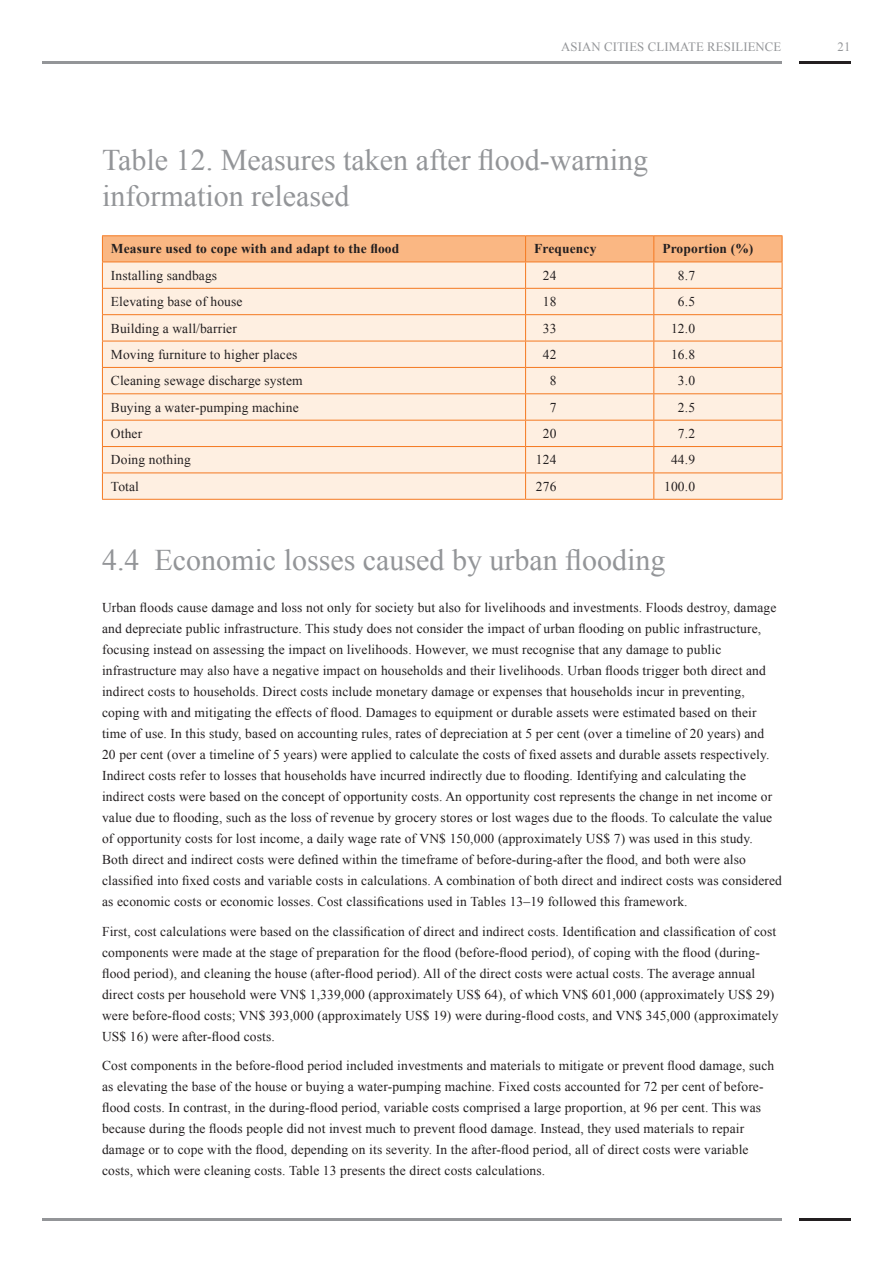
<style>
.page{position:relative;width:893px;height:1263px;background:#fff}
.page>*{position:absolute;margin:0;border:0;box-sizing:border-box;transform-origin:0 0}
.t1{font:30px/36px "Times New Roman";color:#939598}
.t2{font:13.5px/21px "Times New Roman";letter-spacing:.01em;color:#231f20}
.t3{font:700 13.5px "Times New Roman";letter-spacing:.01em;color:#231f20}
.t4{font:12.75px "Times New Roman";letter-spacing:.01em;color:#939598}
</style>
<div class="page">
<hr style="left:799px;top:62px;width:51px;height:2px;background:#231f20">
<hr style="left:43px;top:62px;width:739px;height:2px;background:#939598">
<hr style="left:799px;top:1218px;width:51px;height:2px;background:#231f20">
<hr style="left:43px;top:1218px;width:739px;height:2px;background:#939598">
<hr style="left:102px;top:499px;width:424px;height:1px;background:#f47921">
<hr style="left:526px;top:499px;width:128px;height:1px;background:#f47921">
<hr style="left:654px;top:499px;width:128px;height:1px;background:#f47921">
<hr style="left:102px;top:235px;width:424px;height:1px;background:#f47921">
<hr style="left:526px;top:235px;width:128px;height:1px;background:#f47921">
<hr style="left:654px;top:235px;width:128px;height:1px;background:#f47921">
<svg style="left:102px;top:236px;width:681px;height:263px;background:#fde4d0"></svg>
<hr style="left:102px;top:262px;width:424px;height:1px;background:#f47921">
<hr style="left:526px;top:262px;width:128px;height:1px;background:#f47921">
<hr style="left:654px;top:262px;width:128px;height:1px;background:#f47921">
<p class="t4" style="left:561px;top:39px;width:222px">Asian Cities Climate Resilience</p>
<p class="t4" style="left:838px;top:39px;width:14px">21</p>
<h1 class="t1" style="left:102px;top:141px;width:548px">Table 12. Measures taken after flood-warning information released</h1>
<p class="t3" style="left:111px;top:240px;width:290px">Measure used to cope with and adapt to the flood</p>
<p class="t3" style="left:534px;top:240px;width:64px">Frequency</p>
<p class="t3" style="left:662px;top:240px;width:93px">Proportion (%)</p>
<p class="t2" style="left:111px;top:265px;width:108px">Installing sandbags</p>
<p class="t2" style="left:543px;top:265px;width:15px">24</p>
<p class="t2" style="left:678px;top:265px;width:19px">8.7</p>
<p class="t2" style="left:111px;top:291px;width:133px">Elevating base of house</p>
<p class="t2" style="left:543px;top:291px;width:15px">18</p>
<p class="t2" style="left:678px;top:291px;width:19px">6.5</p>
<p class="t2" style="left:111px;top:317px;width:127px">Building a wall/barrier</p>
<p class="t2" style="left:543px;top:317px;width:15px">33</p>
<p class="t2" style="left:671px;top:317px;width:26px">12.0</p>
<p class="t2" style="left:111px;top:344px;width:188px">Moving furniture to higher places</p>
<p class="t2" style="left:543px;top:344px;width:15px">42</p>
<p class="t2" style="left:671px;top:344px;width:26px">16.8</p>
<p class="t2" style="left:111px;top:370px;width:193px">Cleaning sewage discharge system</p>
<p class="t2" style="left:550px;top:370px;width:8px">8</p>
<p class="t2" style="left:678px;top:370px;width:19px">3.0</p>
<p class="t2" style="left:111px;top:396px;width:189px">Buying a water-pumping machine</p>
<p class="t2" style="left:550px;top:396px;width:8px">7</p>
<p class="t2" style="left:678px;top:396px;width:19px">2.5</p>
<p class="t2" style="left:111px;top:423px;width:33px">Other</p>
<p class="t2" style="left:543px;top:423px;width:15px">20</p>
<p class="t2" style="left:678px;top:423px;width:19px">7.2</p>
<p class="t2" style="left:111px;top:449px;width:82px">Doing nothing</p>
<p class="t2" style="left:536px;top:449px;width:22px">124</p>
<p class="t2" style="left:671px;top:449px;width:26px">44.9</p>
<p class="t2" style="left:111px;top:475px;width:30px">Total</p>
<p class="t2" style="left:536px;top:475px;width:22px">276</p>
<p class="t2" style="left:664px;top:475px;width:32px">100.0</p>
<h1 class="t1" style="left:102px;top:541px;width:565px">4.4 Economic losses caused by urban flooding</h1>
<p class="t2" style="left:102px;top:597px;width:681px">Urban floods cause damage and loss not only for society but also for livelihoods and investments. Floods destroy, damage and depreciate public infrastructure. This study does not consider the impact of urban flooding on public infrastructure, focusing instead on assessing the impact on livelihoods. However, we must recognise that any damage to public infrastructure may also have a negative impact on households and their livelihoods. Urban floods trigger both direct and indirect costs to households. Direct costs include monetary damage or expenses that households incur in preventing, coping with and mitigating the effects of flood. Damages to equipment or durable assets were estimated based on their time of use. In this study, based on accounting rules, rates of depreciation at 5 per cent (over a timeline of 20 years) and<br>20 per cent (over a timeline of 5 years) were applied to calculate the costs of fixed assets and durable assets respectively.<br>Indirect costs refer to losses that households have incurred indirectly due to flooding. Identifying and calculating the indirect costs were based on the concept of opportunity costs. An opportunity cost represents the change in net income or value due to flooding, such as the loss of revenue by grocery stores or lost wages due to the floods. To calculate the value of opportunity costs for lost income, a daily wage rate of VN$ 150,000 (approximately US$ 7) was used in this study.<br>Both direct and indirect costs were defined within the timeframe of before-during-after the flood, and both were also classified into fixed costs and variable costs in calculations. A combination of both direct and indirect costs was considered as economic costs or economic losses. Cost classifications used in Tables 13–19 followed this framework.</p>
<p class="t2" style="left:102px;top:920px;width:678px">First, cost calculations were based on the classification of direct and indirect costs. Identification and classification of cost components were made at the stage of preparation for the flood (before-flood period), of coping with the flood (during&shy;flood period), and cleaning the house (after-flood period). All of the direct costs were actual costs. The average annual direct costs per household were VN$ 1,339,000 (approximately US$ 64), of which VN$ 601,000 (approximately US$ 29) were before-flood costs; VN$ 393,000 (approximately US$ 19) were during-flood costs, and VN$ 345,000 (approximately US$ 16) were after-flood costs.</p>
<p class="t2" style="left:102px;top:1055px;width:674px">Cost components in the before-flood period included investments and materials to mitigate or prevent flood damage, such as elevating the base of the house or buying a water-pumping machine. Fixed costs accounted for 72 per cent of before&shy;flood costs. In contrast, in the during-flood period, variable costs comprised a large proportion, at 96 per cent. This was because during the floods people did not invest much to prevent flood damage. Instead, they used materials to repair damage or to cope with the flood, depending on its severity. In the after-flood period, all of direct costs were variable costs, which were cleaning costs. Table 13 presents the direct costs calculations.</p>
</div>
